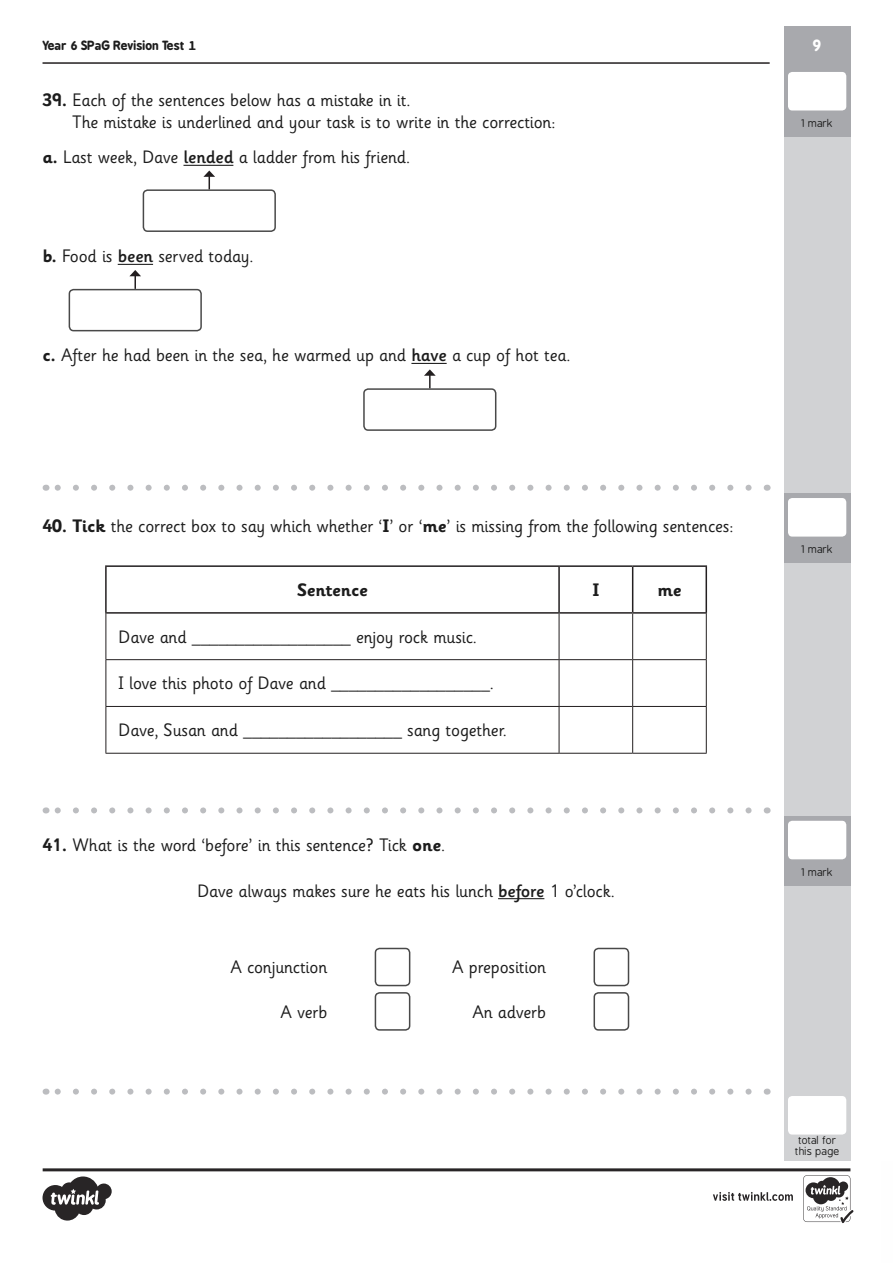
<style>
.page{position:relative;width:893px;height:1263px;background:#fff}
.page>*{position:absolute;margin:0;border:0;box-sizing:border-box;transform-origin:0 0}
._1_2_3_4_5{font:18px/22.5px "Sassoon Infant Rg";letter-spacing:-.01em;color:#1c1c1c}
.Questions{font:18px "Sassoon Infant Rg";letter-spacing:-.01em;color:#1c1c1c}
.t1{font:700 18px "Sassoon Infant Rg";letter-spacing:-.01em;color:#1c1c1c}
.t2{font:700 15px "B Preplay";color:#fff}
.t3{font:700 12px "B Preplay";color:#1c1c1c}
.Marks{font:10.5px/10.5px "B Preplay";color:#1c1c1c;text-align:center}
.s1{font-weight:700}
.s2{font-family:"Sassoon Infant Md";font-weight:500}
</style>
<div class="page">
<div style="left:784px;top:41px;width:66px;height:1120px;background:#d1d2d4"></div>
<div style="left:784px;top:26px;width:66px;height:107px;background:#a8a9ad"></div>
<hr style="left:43px;top:62px;width:727px;height:2px;background:#231f20">
<div style="left:788px;top:1096px;width:58px;height:38px;background:#fff;border-radius:4px"></div>
<svg style="left:55px;top:1088px;width:694px;height:6px"></svg>
<svg style="left:43px;top:1168px;width:810px;height:55px"></svg>
<div style="left:784px;top:68px;width:66px;height:69px;background:#a8a9ad"></div>
<div style="left:788px;top:72px;width:58px;height:38px;background:#fff;border-radius:4px"></div>
<hr style="left:183px;top:165px;width:50px;height:1px;background:#1c1c1c">
<hr style="left:118px;top:264px;width:35px;height:1px;background:#1c1c1c">
<hr style="left:411px;top:363px;width:36px;height:1px;background:#1c1c1c">
<div style="left:143px;top:189px;width:133px;height:43px;border:2px solid #494949;border-radius:4px"></div>
<svg style="left:203px;top:171px;width:12px;height:18px"></svg>
<div style="left:69px;top:289px;width:133px;height:42px;border:2px solid #494949;border-radius:4px"></div>
<svg style="left:129px;top:270px;width:12px;height:19px"></svg>
<div style="left:363px;top:388px;width:133px;height:43px;border:2px solid #494949;border-radius:4px"></div>
<svg style="left:424px;top:369px;width:12px;height:19px"></svg>
<div style="left:784px;top:494px;width:66px;height:69px;background:#a8a9ad"></div>
<div style="left:788px;top:498px;width:58px;height:39px;background:#fff;border-radius:4px"></div>
<svg style="left:55px;top:485px;width:694px;height:6px"></svg>
<hr style="left:105px;top:565px;width:454px;height:2px;background:#231f20">
<hr style="left:105px;top:567px;width:2px;height:45px;background:#231f20">
<hr style="left:559px;top:565px;width:74px;height:2px;background:#231f20">
<hr style="left:558px;top:567px;width:2px;height:45px;background:#231f20">
<hr style="left:633px;top:565px;width:74px;height:2px;background:#231f20">
<hr style="left:632px;top:567px;width:1px;height:45px;background:#231f20">
<hr style="left:705px;top:567px;width:2px;height:45px;background:#231f20">
<hr style="left:105px;top:612px;width:454px;height:2px;background:#231f20">
<hr style="left:559px;top:612px;width:74px;height:2px;background:#231f20">
<hr style="left:633px;top:612px;width:74px;height:2px;background:#231f20">
<hr style="left:106px;top:614px;width:1px;height:45px;background:#231f20">
<hr style="left:559px;top:614px;width:1px;height:45px;background:#231f20">
<hr style="left:632px;top:614px;width:1px;height:45px;background:#231f20">
<hr style="left:706px;top:614px;width:1px;height:45px;background:#231f20">
<hr style="left:106px;top:659px;width:453px;height:1px;background:#231f20">
<hr style="left:106px;top:660px;width:1px;height:46px;background:#231f20">
<hr style="left:559px;top:659px;width:74px;height:1px;background:#231f20">
<hr style="left:559px;top:660px;width:1px;height:46px;background:#231f20">
<hr style="left:633px;top:659px;width:74px;height:1px;background:#231f20">
<hr style="left:632px;top:660px;width:1px;height:46px;background:#231f20">
<hr style="left:706px;top:660px;width:1px;height:46px;background:#231f20">
<hr style="left:106px;top:706px;width:453px;height:1px;background:#231f20">
<hr style="left:106px;top:707px;width:1px;height:46px;background:#231f20">
<hr style="left:559px;top:706px;width:74px;height:1px;background:#231f20">
<hr style="left:559px;top:707px;width:1px;height:46px;background:#231f20">
<hr style="left:633px;top:706px;width:74px;height:1px;background:#231f20">
<hr style="left:632px;top:707px;width:1px;height:46px;background:#231f20">
<hr style="left:706px;top:707px;width:1px;height:46px;background:#231f20">
<hr style="left:106px;top:753px;width:453px;height:1px;background:#231f20">
<hr style="left:559px;top:753px;width:74px;height:1px;background:#231f20">
<hr style="left:633px;top:753px;width:74px;height:1px;background:#231f20">
<div style="left:593px;top:992px;width:36px;height:39px;border:2px solid #494949;border-radius:4px"></div>
<div style="left:593px;top:948px;width:36px;height:38px;border:2px solid #494949;border-radius:4px"></div>
<div style="left:375px;top:992px;width:35px;height:39px;border:2px solid #494949;border-radius:4px"></div>
<div style="left:375px;top:948px;width:35px;height:38px;border:2px solid #494949;border-radius:4px"></div>
<div style="left:784px;top:816px;width:66px;height:70px;background:#a8a9ad"></div>
<div style="left:788px;top:821px;width:58px;height:38px;background:#fff;border-radius:4px"></div>
<svg style="left:55px;top:807px;width:694px;height:6px"></svg>
<hr style="left:498px;top:898px;width:46px;height:1px;background:#1c1c1c">
<p class="t3" style="left:43px;top:38px;width:155px">Year 6 SPaG Revision Test 1</p>
<p class="t2" style="left:813px;top:36px;width:10px">9</p>
<p class="_1_2_3_4_5" style="left:72px;top:89px;width:485px;text-indent:-30px"><span class="s1">39.</span> Each of the sentences below has a mistake in it.<br>The mistake is underlined and your task is to write in the correction:</p>
<p class="Questions" style="left:43px;top:147px;width:369px"><span class="s1">a.</span> Last week, Dave <span class="s2">lended</span> a ladder from his friend.</p>
<p class="Questions" style="left:43px;top:246px;width:212px"><span class="s1">b.</span> Food is <span class="s2">been</span> served today.</p>
<p class="Questions" style="left:43px;top:345px;width:529px"><span class="s1">c.</span> After he had been in the sea, he warmed up and <span class="s2">have</span> a cup of hot tea.</p>
<p class="_1_2_3_4_5" style="left:43px;top:515px;width:692px"><span class="s1">40. Tick</span> the correct box to say which whether ‘<span class="s1">I</span>’ or ‘<span class="s1">me</span>’ is missing from the following sentences:</p>
<p class="t1" style="left:297px;top:580px;width:72px">Sentence</p>
<p class="t1" style="left:592px;top:580px;width:9px">I</p>
<p class="t1" style="left:657px;top:580px;width:26px">me</p>
<p class="_1_2_3_4_5" style="left:119px;top:626px;width:360px">Dave and __________________ enjoy rock music.</p>
<p class="_1_2_3_4_5" style="left:119px;top:673px;width:377px">I love this photo of Dave and __________________.</p>
<p class="_1_2_3_4_5" style="left:119px;top:719px;width:390px">Dave, Susan and __________________ sang together.</p>
<p class="_1_2_3_4_5" style="left:43px;top:834px;width:404px"><span class="s1">41.</span> What is the word ‘before’ in this sentence? Tick <span class="s1">one</span>.</p>
<p class="Questions" style="left:197px;top:881px;width:419px">Dave always makes sure he eats his lunch <span class="s2">before</span> 1 o’clock.</p>
<p class="Questions" style="left:230px;top:957px;width:98px">A conjunction</p>
<p class="Questions" style="left:280px;top:1002px;width:48px">A verb</p>
<p class="Questions" style="left:452px;top:957px;width:95px">A preposition</p>
<p class="Questions" style="left:472px;top:1002px;width:75px">An adverb</p>
<p class="Marks" style="left:801px;top:114px;width:33px">1 mark</p>
<p class="Marks" style="left:801px;top:118px;width:33px">1 mark</p>
<p class="Marks" style="left:801px;top:544px;width:33px">1 mark</p>
<p class="Marks" style="left:801px;top:867px;width:33px">1 mark</p>
<p class="Marks" style="left:795px;top:1136px;width:46px">total for this page</p>
</div>
